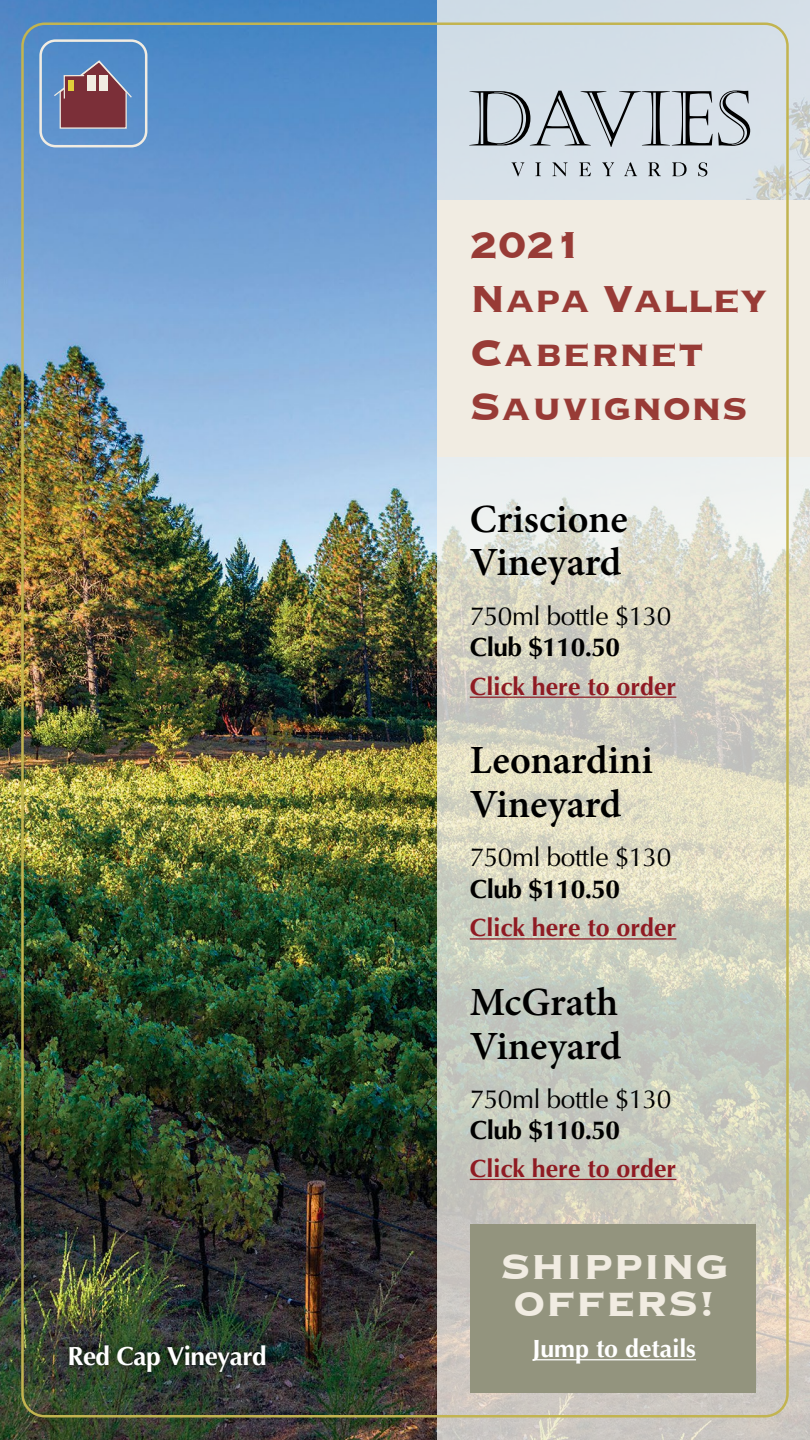
<style>
.page{position:relative;width:810px;height:1440px;background:#fff}
.page>*{position:absolute;margin:0;border:0;box-sizing:border-box;transform-origin:0 0}
.t1{font:700 48.75px/53.8px "Copperplate";color:#983b36;scale:.95 1}
.t2{font:700 45px/37.5px "Copperplate";color:#f1ece2}
.t3{font:600 40px/43.8px "Minion Pro";color:#000}
.t4{font:26.25px "Optima";letter-spacing:-.02em;color:#000}
.t5{font:700 26.25px "Optima";letter-spacing:-.02em;color:#000}
.t6{font:700 26.25px "Optima";letter-spacing:-.02em;color:#fff}
.t7{font:700 25px "Optima";color:#8f1b23}
.t8{font:700 25px "Optima";color:#fff}
</style>
<div class="page">
<img style="left:0;top:0;width:438px;height:1440px">
<svg style="left:438px;top:0;width:372px;height:1440px;background:#d4d6ca"></svg>
<hr style="left:470px;top:697px;width:206px;height:1px;background:#8f1b23">
<hr style="left:470px;top:938px;width:206px;height:2px;background:#8f1b23">
<hr style="left:470px;top:1179px;width:206px;height:1px;background:#8f1b23">
<div style="left:437px;top:200px;width:373px;height:256px;background:#f1ece2"></div>
<svg style="left:469px;top:91px;width:281px;height:56px;background:#adb4bb"></svg>
<svg style="left:511px;top:162px;width:13px;height:14px"></svg>
<svg style="left:535px;top:162px;width:6px;height:14px"></svg>
<svg style="left:552px;top:162px;width:16px;height:14px"></svg>
<svg style="left:579px;top:162px;width:12px;height:14px"></svg>
<svg style="left:602px;top:162px;width:12px;height:14px"></svg>
<svg style="left:624px;top:162px;width:13px;height:14px"></svg>
<svg style="left:648px;top:162px;width:13px;height:14px"></svg>
<svg style="left:672px;top:162px;width:15px;height:14px"></svg>
<svg style="left:698px;top:162px;width:9px;height:14px"></svg>
<div style="left:39px;top:39px;width:108px;height:108px;border:2px solid #f1ece2;border-radius:15px"></div>
<svg style="left:53px;top:59px;width:80px;height:70px;background:#7c667d"></svg>
<div style="left:470px;top:1224px;width:286px;height:169px;background:#93947e"></div>
<hr style="left:533px;top:1359px;width:163px;height:1px;background:#fff">
<div style="left:61px;top:1337px;width:212px;height:43px;background:#000;opacity:.75"></div>
<p class="t1" style="left:470px;top:216px;width:315px">2021<br>Napa Valley<br>Cabernet<br>Sauvignons</p>
<p class="t3" style="left:470px;top:497px;width:159px">Criscione<br>Vineyard</p>
<p class="t4" style="left:470px;top:601px;width:203px">750ml bottle $130</p>
<p class="t5" style="left:470px;top:632px;width:152px">Club $110.50</p>
<p class="t7" style="left:470px;top:672px;width:208px">Click here to order</p>
<p class="t3" style="left:470px;top:739px;width:185px">Leonardini<br>Vineyard</p>
<p class="t4" style="left:470px;top:842px;width:203px">750ml bottle $130</p>
<p class="t5" style="left:470px;top:873px;width:152px">Club $110.50</p>
<p class="t7" style="left:470px;top:913px;width:208px">Click here to order</p>
<p class="t3" style="left:470px;top:980px;width:153px">McGrath<br>Vineyard</p>
<p class="t4" style="left:470px;top:1084px;width:203px">750ml bottle $130</p>
<p class="t5" style="left:470px;top:1115px;width:152px">Club $110.50</p>
<p class="t7" style="left:470px;top:1154px;width:208px">Click here to order</p>
<p class="t2" style="left:501px;top:1245px;width:229px">SHIPPING<br>OFFERS!</p>
<p class="t6" style="left:68px;top:1341px;width:201px">Red Cap Vineyard</p>
<p class="t8" style="left:533px;top:1334px;width:165px">Jump to details</p>
</div>
